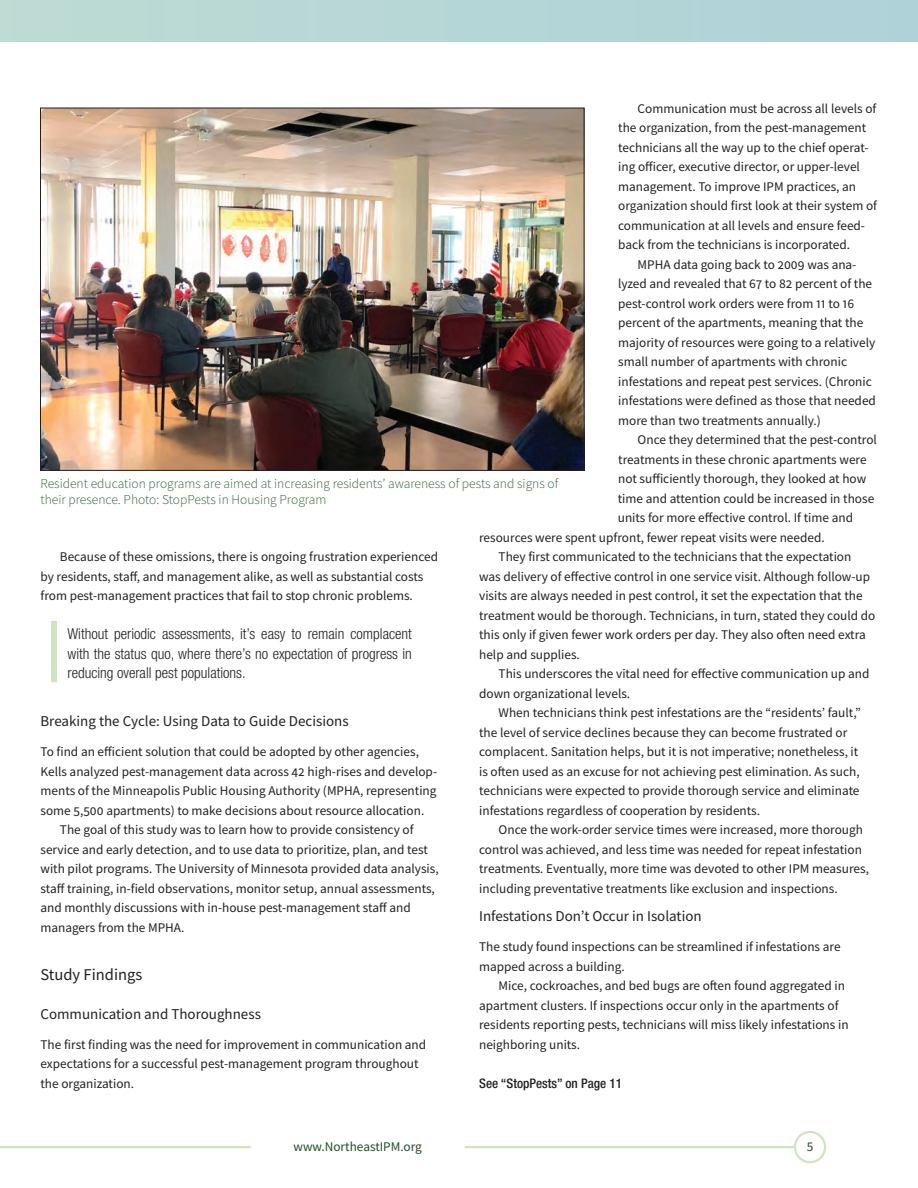
<style>
.page{position:relative;width:918px;height:1188px;background:#fff}
.page>*{position:absolute;margin:0;border:0;box-sizing:border-box;transform-origin:0 0}
.H2__Subhead_-_Within{font:16.5px "Source Sans Pro";color:#231f20}
.Pull_Quote{font:300 condensed 15px/19.5px "Helvetica Neue LT Std";color:#231f20;text-align:justify}
.H3__Subhead_-_Within{font:15px "Source Sans Pro";color:#231f20}
.t1{font:300 13.5px/16.2px "Source Sans Pro";color:#316734}
.P__Article_Text{font:13.35px/19.5px "Source Sans Pro";color:#231f20}
.P__Article_Text_-_No{font:13.35px/19.5px "Source Sans Pro";color:#231f20}
.t2{font:13.35px "Source Sans Pro";color:#214d25}
.Jumpline_Continued_T{font:500 condensed 13.2px "Helvetica Neue LT Std";color:#231f20}
</style>
<div class="page">
<div style="left:0;top:0;width:918px;height:42px;background:#b5d6d6"></div>
<hr style="left:0;top:1146px;width:251px;height:2px;background:#cde5c1">
<hr style="left:465px;top:1146px;width:329px;height:2px;background:#cde5c1">
<div style="left:794px;top:1131px;width:32px;height:32px;border:2px solid #cde5c1;border-radius:50%"></div>
<div style="left:51px;top:621px;width:6px;height:61px;background:#cde5c1"></div>
<img style="left:42px;top:110px;width:540px;height:359px">
<p class="P__Article_Text" style="left:618px;top:98px;width:260px;text-indent:19px">Communication must be across all levels of the organization, from the pest-management technicians all the way up to the chief operat&shy;ing officer, executive director, or upper-level management. To improve IPM practices, an organization should first look at their system of communication at all levels and ensure feed&shy;back from the technicians is incorporated.</p>
<p class="P__Article_Text" style="left:618px;top:254px;width:259px;text-indent:19px">MPHA data going back to 2009 was ana&shy;lyzed and revealed that 67 to 82 percent of the pest-control work orders were from 11 to 16 percent of the apartments, meaning that the majority of resources were going to a relatively small number of apartments with chronic infestations and repeat pest services. (Chronic infestations were defined as those that needed more than two treatments annually.)</p>
<p class="P__Article_Text" style="left:638px;top:430px;width:241px">Once they determined that the pest-control</p>
<p class="P__Article_Text" style="left:618px;top:449px;width:250px">treatments in these chronic apartments were</p>
<p class="P__Article_Text" style="left:618px;top:469px;width:250px">not sufficiently thorough, they looked at how</p>
<p class="P__Article_Text" style="left:618px;top:488px;width:258px">time and attention could be increased in those</p>
<p class="P__Article_Text" style="left:618px;top:508px;width:237px">units for more effective control. If time and</p>
<p class="P__Article_Text" style="left:479px;top:527px;width:347px">resources were spent upfront, fewer repeat visits were needed.</p>
<p class="P__Article_Text" style="left:479px;top:547px;width:398px;text-indent:19px">They first communicated to the technicians that the expectation was delivery of effective control in one service visit. Although follow-up visits are always needed in pest control, it set the expectation that the treatment would be thorough. Technicians, in turn, stated they could do this only if given fewer work orders per day. They also often need extra help and supplies.</p>
<p class="P__Article_Text" style="left:479px;top:664px;width:392px;text-indent:19px">This underscores the vital need for effective communication up and down organizational levels.</p>
<p class="P__Article_Text" style="left:479px;top:703px;width:383px;text-indent:19px">When technicians think pest infestations are the “residents’ fault,” the level of service declines because they can become frustrated or complacent. Sanitation helps, but it is not imperative; nonetheless, it is often used as an excuse for not achieving pest elimination. As such, technicians were expected to provide thorough service and eliminate infestations regardless of cooperation by residents.</p>
<p class="P__Article_Text" style="left:479px;top:820px;width:391px;text-indent:19px">Once the work-order service times were increased, more thorough control was achieved, and less time was needed for repeat infestation treatments. Eventually, more time was devoted to other IPM measures, including preventative treatments like exclusion and inspections.</p>
<p class="H3__Subhead_-_Within" style="left:479px;top:906px;width:224px">Infestations Don’t Occur in Isolation</p>
<p class="P__Article_Text_-_No" style="left:479px;top:937px;width:363px">The study found inspections can be streamlined if infestations are mapped across a building.</p>
<p class="P__Article_Text" style="left:479px;top:976px;width:371px;text-indent:19px">Mice, cockroaches, and bed bugs are often found aggregated in apartment clusters. If inspections occur only in the apartments of residents reporting pests, technicians will miss likely infestations in neighboring units.</p>
<p class="t1" style="left:40px;top:475px;width:519px">Resident education programs are aimed at increasing residents’ awareness of pests and signs of their presence. Photo: StopPests in Housing Program</p>
<p class="P__Article_Text" style="left:41px;top:547px;width:399px;text-indent:19px">Because of these omissions, there is ongoing frustration experienced by residents, staff, and management alike, as well as substantial costs from pest-management practices that fail to stop chronic problems.</p>
<p class="Pull_Quote" style="left:68px;top:624px;width:346px">Without periodic assessments, it’s easy to remain complacent with the status quo, where there’s no expectation of progress in reducing overall pest populations.</p>
<p class="H3__Subhead_-_Within" style="left:40px;top:711px;width:310px">Breaking the Cycle: Using Data to Guide Decisions</p>
<p class="P__Article_Text_-_No" style="left:40px;top:742px;width:398px">To find an efficient solution that could be adopted by other agencies, Kells analyzed pest-management data across 42 high-rises and develop&shy;ments of the Minneapolis Public Housing Authority (MPHA, representing some 5,500 apartments) to make decisions about resource allocation.</p>
<p class="P__Article_Text" style="left:40px;top:820px;width:400px;text-indent:19px">The goal of this study was to learn how to provide consistency of service and early detection, and to use data to prioritize, plan, and test with pilot programs. The University of Minnesota provided data analysis, staff training, in-field observations, monitor setup, annual assessments, and monthly discussions with in-house pest-management staff and managers from the MPHA.</p>
<p class="H2__Subhead_-_Within" style="left:40px;top:964px;width:103px">Study Findings</p>
<p class="H3__Subhead_-_Within" style="left:40px;top:1004px;width:222px">Communication and Thoroughness</p>
<p class="P__Article_Text_-_No" style="left:40px;top:1034px;width:387px">The first finding was the need for improvement in communication and expectations for a successful pest-management program throughout the organization.</p>
<p class="Jumpline_Continued_T" style="left:479px;top:1075px;width:144px">See “StopPests” on Page 11</p>
<p class="t2" style="left:293px;top:1138px;width:130px">www.NortheastIPM.org</p>
<p class="t2" style="left:807px;top:1138px;width:8px">5</p>
</div>
